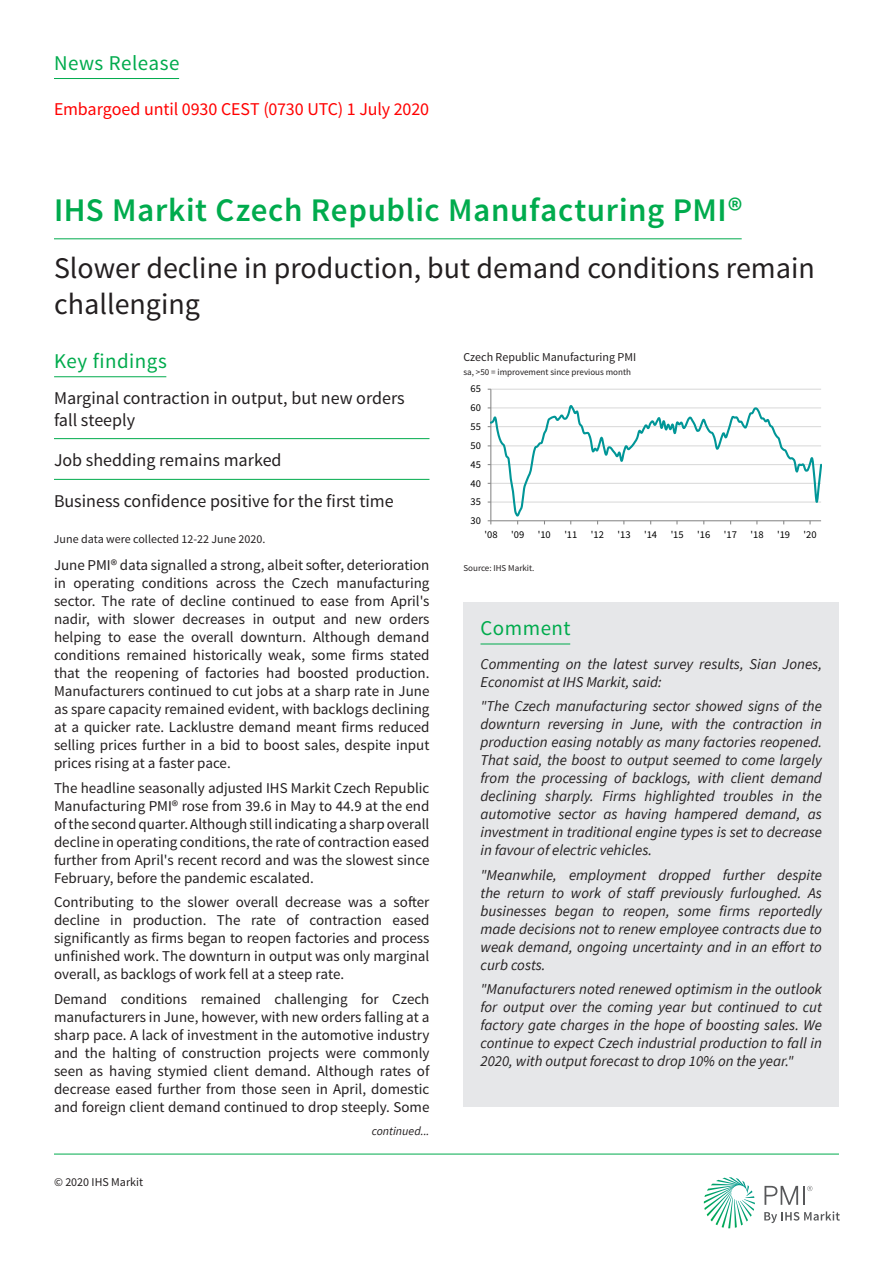
<style>
.page{position:relative;width:893px;height:1263px;background:#fff}
.page>*{position:absolute;margin:0;border:0;box-sizing:border-box;transform-origin:0 0}
.t1{font:600 33px "Source Sans Pro";letter-spacing:.015em;color:#00ab4d}
.t2{font:30px/36px "Source Sans Pro";color:#231f20}
.Section_header{font:21px "Source Sans Pro";letter-spacing:.025em;color:#00ab4d}
.Key_findings{font:18px/21.6px "Source Sans Pro";color:#231f20}
.t3{font:18px "Source Sans Pro";letter-spacing:-.01em;color:#f00}
.Body_copy_2{font:15px/18px "Source Sans Pro";color:#231f20;text-align:justify}
.Comment{font:italic 15px/18px "Source Sans Pro";color:#231f20;text-align:justify}
.Boiler{font:12px "Source Sans Pro";color:#231f20}
.Chart_title{font:12px "Source Sans Pro";color:#231f20}
.Body_copy{font:italic 12px "Source Sans Pro";color:#231f20}
.t4{font:10.35px "Source Sans Pro";letter-spacing:.005em;color:#000}
.Axis_title{font:9px "Source Sans Pro";color:#231f20}
</style>
<div class="page">
<svg style="left:704px;top:1177px;width:51px;height:51px"></svg>
<svg style="left:764px;top:1211px;width:76px;height:12px"></svg>
<svg style="left:764px;top:1186px;width:48px;height:19px"></svg>
<hr style="left:54px;top:1154px;width:785px;height:1px;background:#00ab4d">
<hr style="left:491px;top:389px;width:330px;height:1px;background:#d9d9d9">
<hr style="left:490px;top:389px;width:1px;height:132px;background:#868686">
<svg style="left:488px;top:402px;width:334px;height:122px"></svg>
<hr style="left:54px;top:376px;width:112px;height:1px;background:#00ab4d">
<hr style="left:54px;top:78px;width:125px;height:1px;background:#00ab4d">
<hr style="left:54px;top:238px;width:688px;height:1px;background:#00ab4d">
<hr style="left:54px;top:438px;width:375px;height:1px;background:#00ab4d">
<hr style="left:54px;top:479px;width:375px;height:1px;background:#00ab4d">
<div style="left:463px;top:602px;width:376px;height:56px;background:#e6e7e9"></div>
<hr style="left:480px;top:644px;width:90px;height:1px;background:#00ab4d">
<div style="left:463px;top:658px;width:376px;height:448px;background:#e6e7e9"></div>
<p class="Section_header" style="left:54px;top:50px;width:127px">News Release</p>
<p class="t3" style="left:54px;top:98px;width:376px">Embargoed until 0930 CEST (0730 UTC) 1 July 2020</p>
<p class="t1" style="left:54px;top:190px;width:690px">IHS Markit Czech Republic Manufacturing PMI®</p>
<p class="t2" style="left:54px;top:250px;width:762px">Slower decline in production, but demand conditions remain challenging</p>
<p class="Section_header" style="left:54px;top:348px;width:114px">Key findings</p>
<p class="Chart_title" style="left:463px;top:350px;width:174px">Czech Republic Manufacturing PMI</p>
<p class="Axis_title" style="left:463px;top:366px;width:169px">sa, &gt;50 = improvement since previous month</p>
<p class="Key_findings" style="left:54px;top:387px;width:352px">Marginal contraction in output, but new orders fall steeply</p>
<p class="Key_findings" style="left:54px;top:450px;width:229px">Job shedding remains marked</p>
<p class="Key_findings" style="left:54px;top:491px;width:341px">Business confidence positive for the first time</p>
<p class="Boiler" style="left:54px;top:531px;width:213px">June data were collected 12-22 June 2020.</p>
<p class="t4" style="left:471px;top:383px;width:12px">65</p>
<p class="t4" style="left:471px;top:401px;width:12px">60</p>
<p class="t4" style="left:471px;top:420px;width:12px">55</p>
<p class="t4" style="left:471px;top:439px;width:12px">50</p>
<p class="t4" style="left:471px;top:458px;width:12px">45</p>
<p class="t4" style="left:471px;top:477px;width:12px">40</p>
<p class="t4" style="left:471px;top:495px;width:12px">35</p>
<p class="t4" style="left:471px;top:514px;width:12px">30</p>
<p class="t4" style="left:485px;top:528px;width:15px">'08</p>
<p class="t4" style="left:511px;top:528px;width:15px">'09</p>
<p class="t4" style="left:538px;top:528px;width:15px">'10</p>
<p class="t4" style="left:564px;top:528px;width:15px">'11</p>
<p class="t4" style="left:591px;top:528px;width:15px">'12</p>
<p class="t4" style="left:617px;top:528px;width:15px">'13</p>
<p class="t4" style="left:644px;top:528px;width:15px">'14</p>
<p class="t4" style="left:671px;top:528px;width:15px">'15</p>
<p class="t4" style="left:697px;top:528px;width:15px">'16</p>
<p class="t4" style="left:724px;top:528px;width:15px">'17</p>
<p class="t4" style="left:750px;top:528px;width:15px">'18</p>
<p class="t4" style="left:777px;top:528px;width:15px">'19</p>
<p class="t4" style="left:804px;top:528px;width:15px">'20</p>
<p class="Body_copy_2" style="left:54px;top:557px;width:377px">June PMI® data signalled a strong, albeit softer, deterioration</p>
<p class="Axis_title" style="left:463px;top:562px;width:73px">Source: IHS Markit.</p>
<p class="Body_copy_2" style="left:54px;top:575px;width:377px">in operating conditions across the Czech manufacturing sector. The rate of decline continued to ease from April's nadir, with slower decreases in output and new orders helping to ease the overall downturn. Although demand conditions remained historically weak, some firms stated that the reopening of factories had boosted production.<br>Manufacturers continued to cut jobs at a sharp rate in June as spare capacity remained evident, with backlogs declining at a quicker rate. Lacklustre demand meant firms reduced selling prices further in a bid to boost sales, despite input prices rising at a faster pace.</p>
<p class="Body_copy_2" style="left:54px;top:779px;width:377px">The headline seasonally adjusted IHS Markit Czech Republic Manufacturing PMI® rose from 39.6 in May to 44.9 at the end of the second quarter. Although still indicating a sharp overall decline in operating conditions, the rate of contraction eased further from April's recent record and was the slowest since February, before the pandemic escalated.</p>
<p class="Body_copy_2" style="left:54px;top:893px;width:377px">Contributing to the slower overall decrease was a softer decline in production. The rate of contraction eased significantly as firms began to reopen factories and process unfinished work. The downturn in output was only marginal overall, as backlogs of work fell at a steep rate.</p>
<p class="Body_copy_2" style="left:54px;top:990px;width:377px">Demand conditions remained challenging for Czech manufacturers in June, however, with new orders falling at a sharp pace. A lack of investment in the automotive industry and the halting of construction projects were commonly seen as having stymied client demand. Although rates of decrease eased further from those seen in April, domestic and foreign client demand continued to drop steeply. Some</p>
<p class="Section_header" style="left:480px;top:615px;width:92px">Comment</p>
<p class="Comment" style="left:480px;top:655px;width:343px">Commenting on the latest survey results, Sian Jones,<br>Economist at IHS Markit, said:</p>
<p class="Comment" style="left:480px;top:697px;width:343px">"The Czech manufacturing sector showed signs of the downturn reversing in June, with the contraction in production easing notably as many factories reopened.<br>That said, the boost to output seemed to come largely from the processing of backlogs, with client demand declining sharply. Firms highlighted troubles in the automotive sector as having hampered demand, as investment in traditional engine types is set to decrease in favour of electric vehicles.</p>
<p class="Comment" style="left:480px;top:866px;width:343px">"Meanwhile, employment dropped further despite the return to work of staff previously furloughed. As businesses began to reopen, some firms reportedly made decisions not to renew employee contracts due to weak demand, ongoing uncertainty and in an effort to curb costs.</p>
<p class="Comment" style="left:480px;top:980px;width:343px">"Manufacturers noted renewed optimism in the outlook for output over the coming year but continued to cut factory gate charges in the hope of boosting sales. We continue to expect Czech industrial production to fall in 2020, with output forecast to drop 10% on the year."</p>
<p class="Boiler" style="left:54px;top:1175px;width:91px">© 2020 IHS Markit</p>
<p class="Body_copy" style="left:372px;top:1123px;width:59px">continued...</p>
</div>
